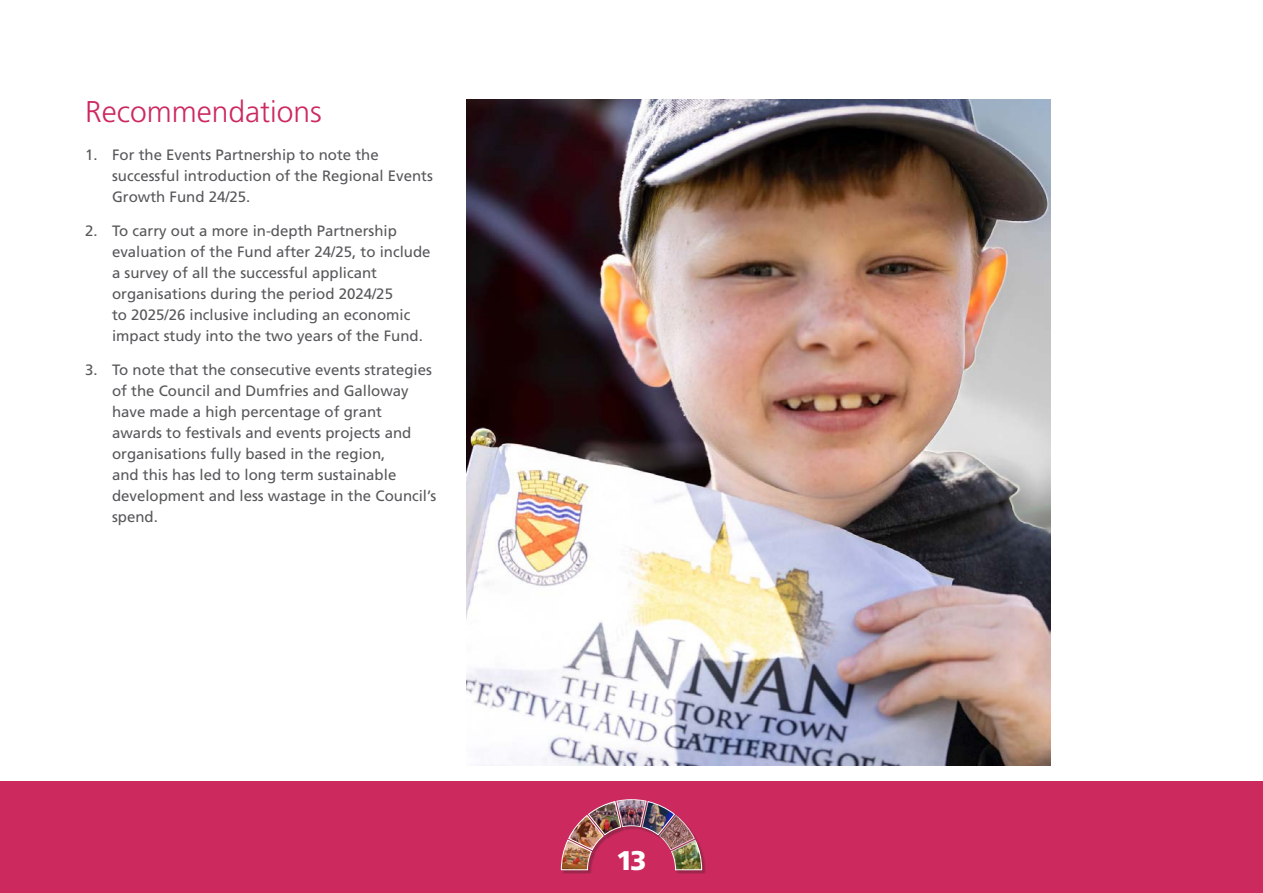
<style>
.page{position:relative;width:1263px;height:893px;background:#fff}
.page>*{position:absolute;margin:0;border:0;box-sizing:border-box;transform-origin:0 0}
.headings{font:300 30px "Frutiger LT Pro";color:#cc295e}
.t1{font:900 27px "Frutiger LT Pro";color:#fff}
.t2{font:15px/21px "Frutiger LT Pro";color:#57585a}
</style>
<div class="page">
<div style="left:0;top:781px;width:1263px;height:112px;background:#cc295e"></div>
<div style="left:672px;top:841px;width:34px;height:33px;background:#231f20;opacity:.3"></div>
<div style="left:562px;top:841px;width:34px;height:33px;background:#231f20;opacity:.3"></div>
<img style="left:561px;top:799px;width:141px;height:71px">
<img style="left:466px;top:100px;width:584px;height:665px">
<p class="headings" style="left:85px;top:94px;width:238px">Recommendations</p>
<p class="t2" style="left:112px;top:144px;width:322px;text-indent:-27px">1. For the Events Partnership to note the successful introduction of the Regional Events<br>Growth Fund 24/25.</p>
<p class="t2" style="left:112px;top:220px;width:320px;text-indent:-27px">2. To carry out a more in-depth Partnership evaluation of the Fund after 24/25, to include a survey of all the successful applicant organisations during the period 2024/25<br>to 2025/26 inclusive including an economic impact study into the two years of the Fund.</p>
<p class="t2" style="left:112px;top:359px;width:326px;text-indent:-27px">3. To note that the consecutive events strategies of the Council and Dumfries and Galloway have made a high percentage of grant<br>awards to festivals and events projects and organisations fully based in the region,<br>and this has led to long term sustainable development and less wastage in the Council’s spend.</p>
<h2 class="t1" style="left:616px;top:844px;width:32px">13</h2>
</div>
